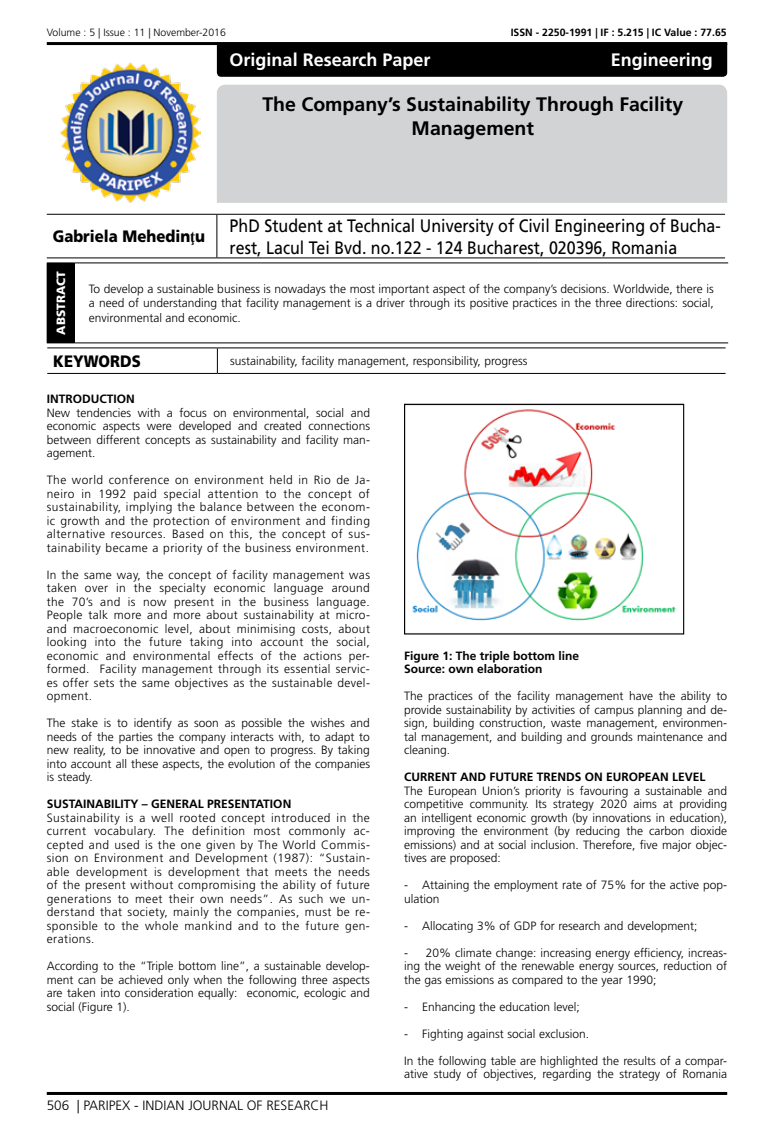
<style>
.page{position:relative;width:774px;height:1136px;background:#fff}
.page>*{position:absolute;margin:0;border:0;box-sizing:border-box;transform-origin:0 0}
.t1{font:700 19.5px/23.4px "Frutiger LT Std";color:#000;text-align:center}
.t2{font:18px/21.6px "Frutiger LT Std";color:#000;scale:.89 1}
.t3{font:700 18px "Frutiger LT Std";color:#fff}
.t4{font:900 16.5px "Frutiger LT Std";color:#000;scale:.9 1}
.t5{font:300 13.5px "Frutiger LT Std";color:#000}
.t6{font:300 12px/13.5px "Frutiger LT Std";color:#000;text-align:justify}
.t7{font:700 12px/13.5px "Frutiger LT Std";color:#000}
.t8{font:900 12px "Frutiger LT Std";color:#fff}
.t9{font:700 10.5px "Frutiger LT Std";color:#000}
.t10{font:300 10.5px "Frutiger LT Std";color:#000}
.s1{font-family:"Times New Roman";font-weight:700}
</style>
<div class="page">
<hr style="left:47px;top:42px;width:680px;height:3px;background:#000">
<hr style="left:47px;top:1091px;width:680px;height:3px;background:#000">
<div style="left:217px;top:85px;width:510px;height:118px;background:#d1d3d4"></div>
<div style="left:217px;top:45px;width:510px;height:32px;background:#000"></div>
<img style="left:61px;top:63px;width:139px;height:140px">
<hr style="left:47px;top:214px;width:170px;height:1px;background:#000">
<hr style="left:217px;top:214px;width:508px;height:1px;background:#000">
<hr style="left:216px;top:215px;width:1px;height:42px;background:#000">
<hr style="left:47px;top:257px;width:170px;height:1px;background:#000">
<hr style="left:217px;top:257px;width:508px;height:1px;background:#000">
<hr style="left:47px;top:347px;width:170px;height:1px;background:#000">
<hr style="left:217px;top:347px;width:508px;height:1px;background:#000">
<svg style="left:217px;top:348px;width:1px;height:25px"></svg>
<hr style="left:47px;top:373px;width:170px;height:1px;background:#000">
<hr style="left:217px;top:373px;width:508px;height:1px;background:#000">
<div style="left:47px;top:263px;width:27px;height:80px;background:#000"></div>
<svg style="left:47px;top:262px;width:27px;height:1px"></svg>
<hr style="left:74px;top:262px;width:654px;height:1px;background:#000">
<hr style="left:74px;top:263px;width:1px;height:79px;background:#000">
<hr style="left:74px;top:342px;width:654px;height:1px;background:#000">
<img style="left:406px;top:405px;width:276px;height:216px">
<div style="left:404px;top:403px;width:280px;height:231px;border:1px solid #000"></div>
<p class="t10" style="left:47px;top:27px;width:181px">Volume : 5 | Issue : 11 | November-2016</p>
<p class="t9" style="left:511px;top:27px;width:217px">ISSN - 2250-1991 | IF : 5.215 | IC Value : 77.65</p>
<h2 class="t3" style="left:230px;top:49px;width:202px">Original Research Paper</h2>
<h2 class="t3" style="left:611px;top:49px;width:104px">Engineering</h2>
<h1 class="t1" style="left:262px;top:93px;width:422px">The Company’s Sustainability Through Facility<br>Management</h1>
<h3 class="t4" style="left:53px;top:226px;width:171px">Gabriela Mehedin<span class="s1">ţ</span>u</h3>
<h2 class="t2" style="left:230px;top:215px;width:553px">PhD Student at Technical University of Civil Engineering of Bucha&shy;rest, Lacul Tei Bvd. no.122 - 124 Bucharest, 020396, Romania</h2>
<p class="t8" style="left:54px;top:334px;width:65px;rotate:-90deg">ABSTRACT</p>
<p class="t6" style="left:89px;top:282px;width:626px;line-height:14.4px">To develop a sustainable business is nowadays the most important aspect of the company’s decisions. Worldwide, there is a need of understanding that facility management is a driver through its positive practices in the three directions: social, environmental and economic.</p>
<h3 class="t4" style="left:53px;top:351px;width:99px">KEYWORDS</h3>
<p class="t6" style="left:230px;top:354px;width:299px">sustainability, facility management, responsibility, progress</p>
<p class="t7" style="left:47px;top:392px;width:90px">INTRODUCTION</p>
<p class="t6" style="left:47px;top:406px;width:325px">New tendencies with a focus on environmental, social and economic aspects were developed and created connections between different concepts as sustainability and facility man&shy;agement.</p>
<p class="t6" style="left:47px;top:473px;width:325px">The world conference on environment held in Rio de Ja&shy;neiro in 1992 paid special attention to the concept of sustainability, implying the balance between the econom&shy;ic growth and the protection of environment and finding alternative resources. Based on this, the concept of sus&shy;tainability became a priority of the business environment.</p>
<p class="t6" style="left:47px;top:568px;width:325px">In the same way, the concept of facility management was taken over in the specialty economic language around the 70’s and is now present in the business language.<br>People talk more and more about sustainability at micro&shy;and macroeconomic level, about minimising costs, about looking into the future taking into account the social, economic and environmental effects of the actions per&shy;formed. Facility management through its essential servic&shy;es offer sets the same objectives as the sustainable devel&shy;opment.</p>
<p class="t6" style="left:47px;top:716px;width:325px">The stake is to identify as soon as possible the wishes and needs of the parties the company interacts with, to adapt to new reality, to be innovative and open to progress. By taking into account all these aspects, the evolution of the companies is steady.</p>
<p class="t7" style="left:47px;top:797px;width:246px">SUSTAINABILITY – GENERAL PRESENTATION</p>
<p class="t6" style="left:47px;top:811px;width:325px">Sustainability is a well rooted concept introduced in the current vocabulary. The definition most commonly ac&shy;cepted and used is the one given by The World Commis&shy;sion on Environment and Development (1987): “Sustain&shy;able development is development that meets the needs of the present without compromising the ability of future generations to meet their own needs”. As such we un&shy;derstand that society, mainly the companies, must be re&shy;sponsible to the whole mankind and to the future gen&shy;erations.</p>
<p class="t6" style="left:47px;top:959px;width:325px">According to the “Triple bottom line”, a sustainable develop&shy;ment can be achieved only when the following three aspects are taken into consideration equally: economic, ecologic and social (Figure 1).</p>
<p class="t5" style="left:47px;top:1097px;width:283px">506 | PARIPEX - INDIAN JOURNAL OF RESEARCH</p>
<p class="t7" style="left:404px;top:648px;width:177px">Figure 1: The triple bottom line<br>Source: own elaboration</p>
<p class="t6" style="left:404px;top:689px;width:325px">The practices of the facility management have the ability to provide sustainability by activities of campus planning and de&shy;sign, building construction, waste management, environmen&shy;tal management, and building and grounds maintenance and cleaning.</p>
<p class="t7" style="left:404px;top:770px;width:303px">CURRENT AND FUTURE TRENDS ON EUROPEAN LEVEL</p>
<p class="t6" style="left:404px;top:784px;width:325px">The European Union’s priority is favouring a sustainable and competitive community. Its strategy 2020 aims at providing an intelligent economic growth (by innovations in education), improving the environment (by reducing the carbon dioxide emissions) and at social inclusion. Therefore, five major objec&shy;tives are proposed:</p>
<p class="t6" style="left:404px;top:878px;width:325px">- Attaining the employment rate of 75% for the active pop&shy;ulation</p>
<p class="t6" style="left:404px;top:919px;width:295px">- Allocating 3% of GDP for research and development;</p>
<p class="t6" style="left:404px;top:946px;width:325px">- 20% climate change: increasing energy efficiency, increas&shy;ing the weight of the renewable energy sources, reduction of the gas emissions as compared to the year 1990;</p>
<p class="t6" style="left:404px;top:1000px;width:177px">- Enhancing the education level;</p>
<p class="t6" style="left:404px;top:1027px;width:187px">- Fighting against social exclusion.</p>
<p class="t6" style="left:404px;top:1054px;width:325px">In the following table are highlighted the results of a compar&shy;ative study of objectives, regarding the strategy of Romania</p>
</div>
